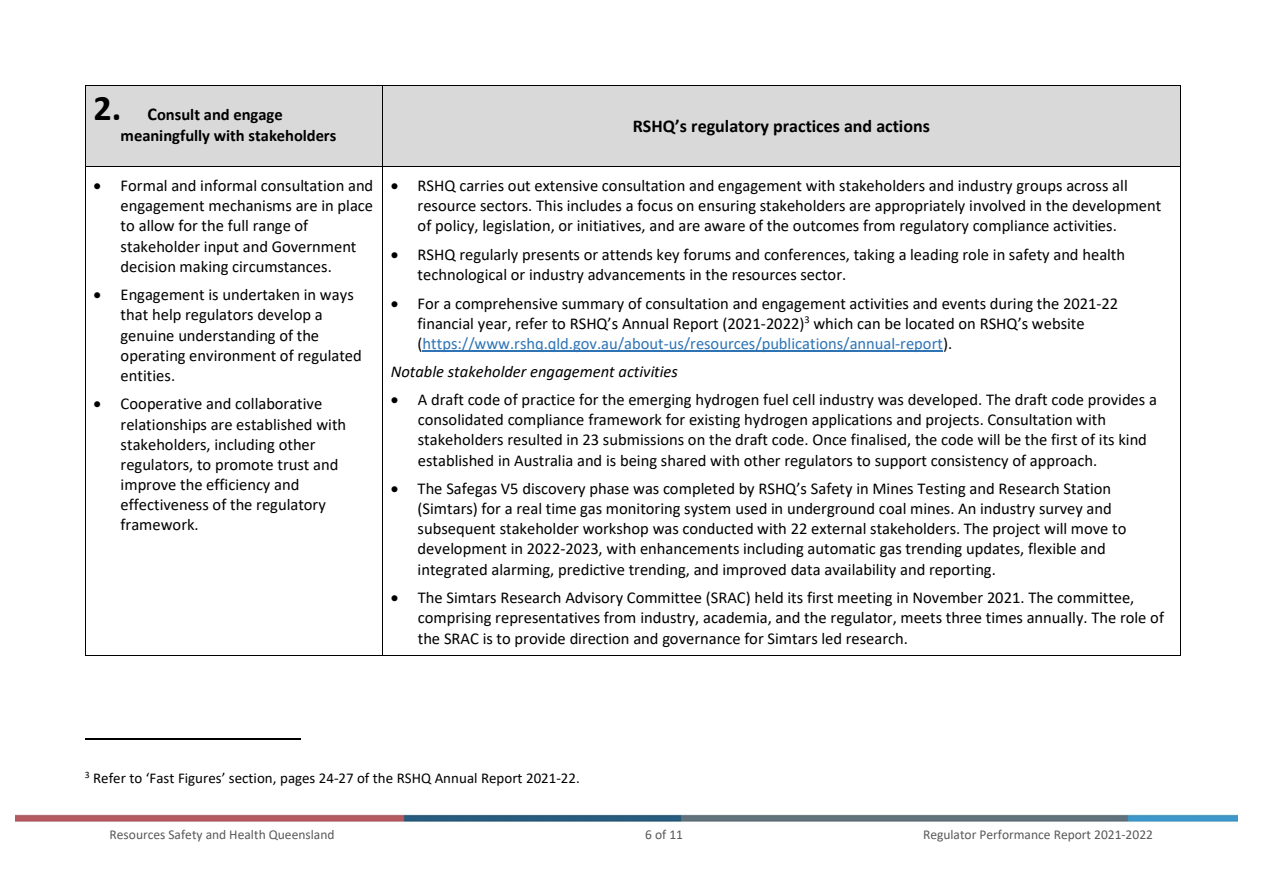
<style>
.page{position:relative;width:1263px;height:893px;background:#fff}
.page>*{position:absolute;margin:0;border:0;box-sizing:border-box;transform-origin:0 0}
.t1{font:700 18px "Calibri";color:#000}
.t2{font:16.5px/20.1px "Calibri";color:#000}
.t3{font:700 16.5px/20.5px "Calibri";color:#000}
.t4{font:italic 16.5px "Calibri";color:#000}
.t5{font:15px "Calibri";color:#000}
.t6{font:13.5px "Calibri";color:#595959}
.s1{font-size:36px}
.s2{font-size:18px}
.s3{color:#2e74b5}
</style>
<div class="page">
<img style="left:16px;top:814px;width:1222px;height:8px">
<div style="left:86px;top:86px;width:296px;height:80px;background:#d9d9d9"></div>
<div style="left:383px;top:86px;width:797px;height:80px;background:#d9d9d9"></div>
<hr style="left:86px;top:85px;width:296px;height:1px;background:#000">
<hr style="left:383px;top:85px;width:797px;height:1px;background:#000">
<hr style="left:85px;top:86px;width:1px;height:80px;background:#000">
<hr style="left:382px;top:86px;width:1px;height:80px;background:#000">
<hr style="left:1180px;top:86px;width:1px;height:80px;background:#000">
<hr style="left:423px;top:351px;width:520px;height:1px;background:#2e74b5">
<hr style="left:86px;top:166px;width:296px;height:1px;background:#000">
<hr style="left:383px;top:166px;width:797px;height:1px;background:#000">
<hr style="left:85px;top:167px;width:1px;height:488px;background:#000">
<hr style="left:86px;top:655px;width:296px;height:1px;background:#000">
<hr style="left:382px;top:167px;width:1px;height:488px;background:#000">
<hr style="left:383px;top:655px;width:797px;height:1px;background:#000">
<hr style="left:1180px;top:167px;width:1px;height:488px;background:#000">
<hr style="left:85px;top:738px;width:216px;height:2px;background:#000">
<p class="t3" style="left:121px;top:104px;width:217px;text-indent:-27px"><span class="s1">2.</span> <span class="s2">C</span>onsult and engage meaningfully with stakeholders</p>
<p class="t2" style="left:121px;top:175px;width:254px;text-indent:-27px">• Formal and informal consultation and engagement mechanisms are in place to allow for the full range of stakeholder input and Government decision making circumstances.</p>
<p class="t2" style="left:121px;top:285px;width:243px;text-indent:-27px">• Engagement is undertaken in ways that help regulators develop a genuine understanding of the operating environment of regulated entities.</p>
<p class="t2" style="left:121px;top:394px;width:227px;text-indent:-27px">• Cooperative and collaborative relationships are established with stakeholders, including other regulators, to promote trust and improve the efficiency and effectiveness of the regulatory framework.</p>
<p class="t1" style="left:633px;top:115px;width:299px">RSHQ’s regulatory practices and actions</p>
<p class="t2" style="left:418px;top:175px;width:745px;text-indent:-27px">• RSHQ carries out extensive consultation and engagement with stakeholders and industry groups across all resource sectors. This includes a focus on ensuring stakeholders are appropriately involved in the development of policy, legislation, or initiatives, and are aware of the outcomes from regulatory compliance activities.</p>
<p class="t2" style="left:418px;top:244px;width:709px;text-indent:-27px">• RSHQ regularly presents or attends key forums and conferences, taking a leading role in safety and health technological or industry advancements in the resources sector.</p>
<p class="t2" style="left:418px;top:293px;width:702px;text-indent:-27px">• For a comprehensive summary of consultation and engagement activities and events during the 2021-22 financial year, refer to RSHQ’s Annual Report (2021-2022)<sup>3</sup> which can be located on RSHQ’s website (<span class="s3">https://www.rshq.qld.gov.au/about-us/resources/publications/annual-report</span>).</p>
<p class="t4" style="left:391px;top:361px;width:289px">Notable stakeholder engagement activities</p>
<p class="t2" style="left:418px;top:389px;width:741px;text-indent:-27px">• A draft code of practice for the emerging hydrogen fuel cell industry was developed. The draft code provides a consolidated compliance framework for existing hydrogen applications and projects. Consultation with stakeholders resulted in 23 submissions on the draft code. Once finalised, the code will be the first of its kind established in Australia and is being shared with other regulators to support consistency of approach.</p>
<p class="t2" style="left:418px;top:478px;width:710px;text-indent:-27px">• The Safegas V5 discovery phase was completed by RSHQ’s Safety in Mines Testing and Research Station (Simtars) for a real time gas monitoring system used in underground coal mines. An industry survey and subsequent stakeholder workshop was conducted with 22 external stakeholders. The project will move to development in 2022-2023, with enhancements including automatic gas trending updates, flexible and integrated alarming, predictive trending, and improved data availability and reporting.</p>
<p class="t2" style="left:418px;top:587px;width:748px;text-indent:-27px">• The Simtars Research Advisory Committee (SRAC) held its first meeting in November 2021. The committee, comprising representatives from industry, academia, and the regulator, meets three times annually. The role of the SRAC is to provide direction and governance for Simtars led research.</p>
<p class="t5" style="left:85px;top:769px;width:496px"><sup>3</sup> Refer to ‘Fast Figures’ section, pages 24-27 of the RSHQ Annual Report 2021-22.</p>
<p class="t6" style="left:110px;top:826px;width:226px">Resources Safety and Health Queensland</p>
<p class="t6" style="left:645px;top:826px;width:40px">6 of 11</p>
<p class="t6" style="left:923px;top:826px;width:231px">Regulator Performance Report 2021-2022</p>
</div>
